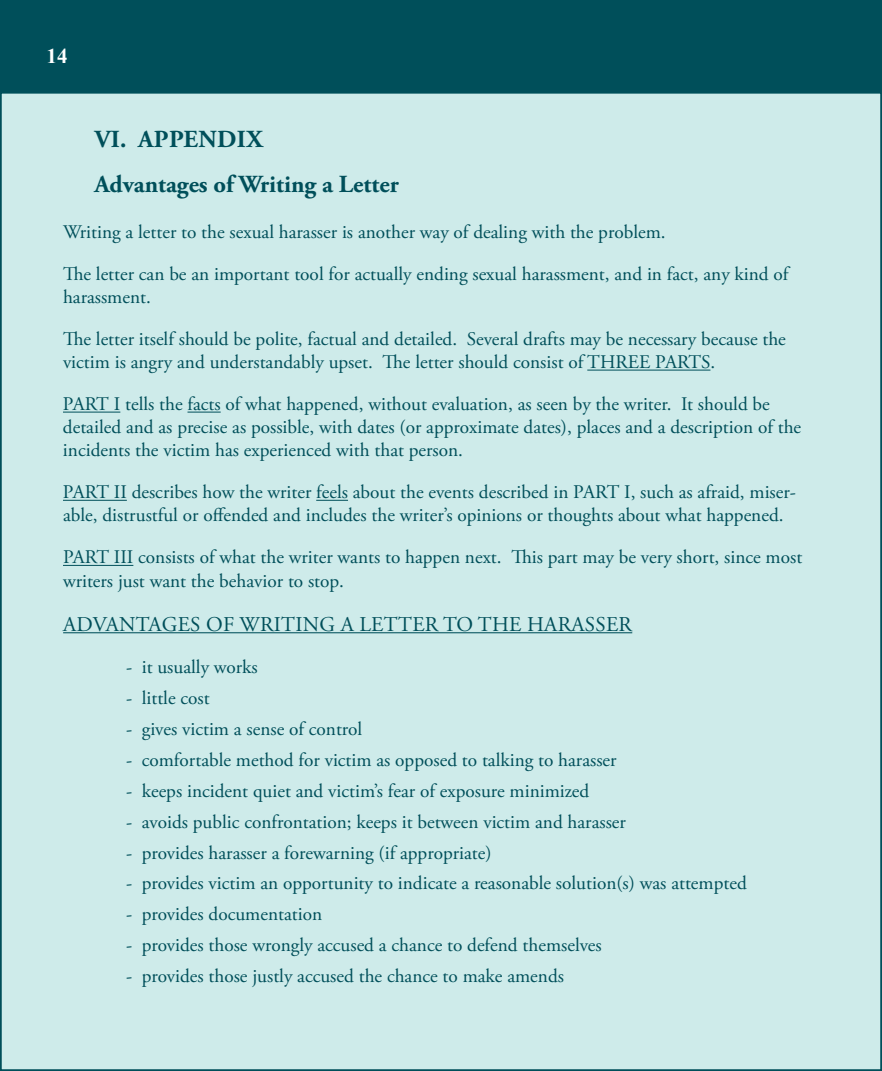
<style>
.page{position:relative;width:882px;height:1071px;background:#fff}
.page>*{position:absolute;margin:0;border:0;box-sizing:border-box;transform-origin:0 0}
.t1{font:700 24.5px/45.1px "Adobe Garamond Pro";color:#004f5a}
.t2{font:21px "Adobe Garamond Pro";letter-spacing:.015em;color:#004f5a}
.t3{font:700 21px "Times New Roman";color:#fff}
.t4{font:19.25px/42px "Adobe Garamond Pro";color:#004f5a}
</style>
<div class="page">
<div style="left:0;top:0;width:882px;height:92px;background:#004f5a"></div>
<div style="left:1px;top:93px;width:880px;height:977px;background:#ceebea"></div>
<hr style="left:587px;top:370px;width:123px;height:1px;background:#004f5a">
<hr style="left:63px;top:412px;width:57px;height:1px;background:#004f5a">
<hr style="left:188px;top:412px;width:33px;height:1px;background:#004f5a">
<hr style="left:63px;top:500px;width:64px;height:1px;background:#004f5a">
<hr style="left:316px;top:500px;width:32px;height:1px;background:#004f5a">
<hr style="left:63px;top:565px;width:70px;height:1px;background:#004f5a">
<hr style="left:63px;top:632px;width:569px;height:1px;background:#004f5a">
<p class="t3" style="left:47px;top:41px;width:22px">14</p>
<p class="t1" style="left:94px;top:117px;width:306px">VI. APPENDIX<br>Advantages of Writing a Letter</p>
<p class="t4" style="left:63px;top:212px;width:727px">Writing a letter to the sexual harasser is another way of dealing with the problem.<br>The letter can be an important tool for actually ending sexual harassment, and in fact, any kind of</p>
<p class="t4" style="left:63px;top:277px;width:724px">harassment.<br>The letter itself should be polite, factual and detailed. Several drafts may be necessary because the</p>
<p class="t4" style="left:63px;top:342px;width:708px">victim is angry and understandably upset. The letter should consist of THREE PARTS.<br>PART I tells the facts of what happened, without evaluation, as seen by the writer. It should be</p>
<p class="t4" style="left:63px;top:416px;width:740px;line-height:23.1px">detailed and as precise as possible, with dates (or approximate dates), places and a description of the incidents the victim has experienced with that person.</p>
<p class="t4" style="left:63px;top:481px;width:735px;line-height:23.1px">PART II describes how the writer feels about the events described in PART I, such as afraid, miser&shy;able, distrustful or offended and includes the writer’s opinions or thoughts about what happened.</p>
<p class="t4" style="left:63px;top:547px;width:741px;line-height:23.1px">PART III consists of what the writer wants to happen next. This part may be very short, since most writers just want the behavior to stop.</p>
<p class="t2" style="left:63px;top:611px;width:570px">ADVANTAGES OF WRITING A LETTER TO THE HARASSER</p>
<p class="t4" style="left:126px;top:646px;width:133px">- it usually works</p>
<p class="t4" style="left:126px;top:677px;width:85px">- little cost</p>
<p class="t4" style="left:126px;top:708px;width:238px">- gives victim a sense of control</p>
<p class="t4" style="left:126px;top:739px;width:492px">- comfortable method for victim as opposed to talking to harasser</p>
<p class="t4" style="left:126px;top:770px;width:465px">- keeps incident quiet and victim’s fear of exposure minimized</p>
<p class="t4" style="left:126px;top:801px;width:501px">- avoids public confrontation; keeps it between victim and harasser</p>
<p class="t4" style="left:126px;top:832px;width:367px">- provides harasser a forewarning (if appropriate)</p>
<p class="t4" style="left:126px;top:863px;width:622px">- provides victim an opportunity to indicate a reasonable solution(s) was attempted</p>
<p class="t4" style="left:126px;top:894px;width:198px">- provides documentation</p>
<p class="t4" style="left:126px;top:925px;width:477px">- provides those wrongly accused a chance to defend themselves</p>
<p class="t4" style="left:126px;top:956px;width:440px">- provides those justly accused the chance to make amends</p>
</div>
